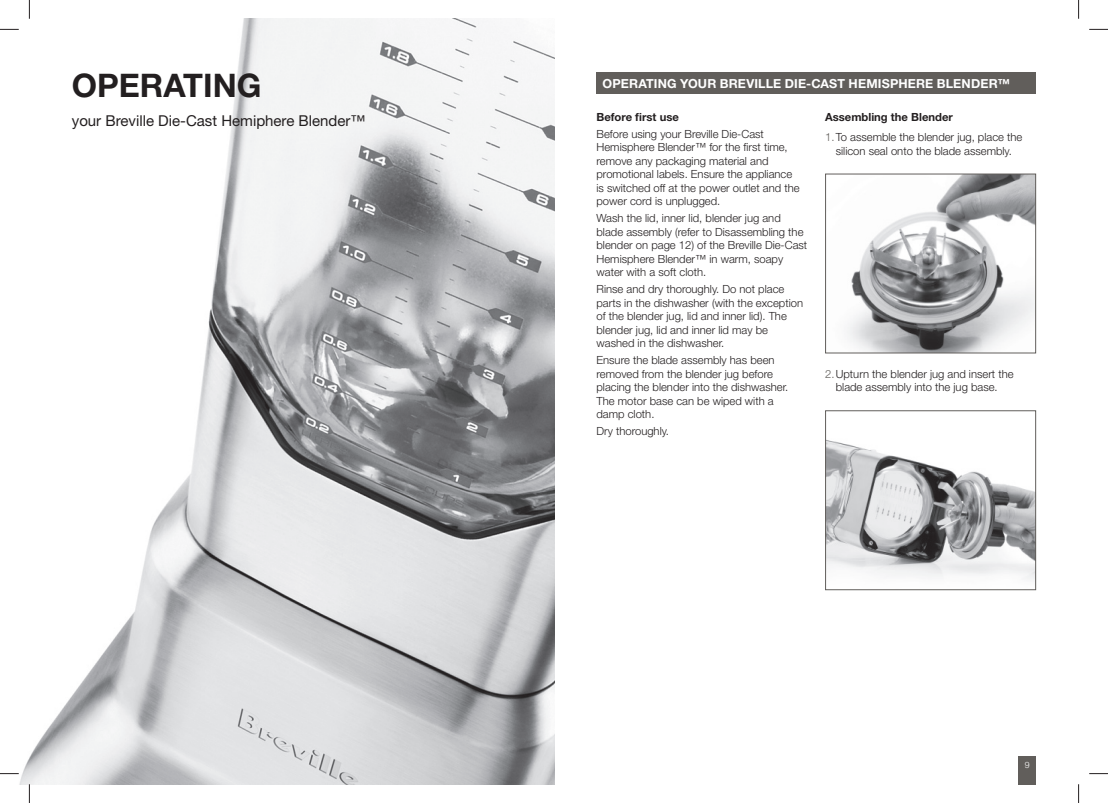
<style>
.page{position:relative;width:1108px;height:803px;background:#fff}
.page>*{position:absolute;margin:0;border:0;box-sizing:border-box;transform-origin:0 0}
.t1{font:700 32.5px "Helvetica Neue";color:#231f20}
.t2{font:15px "Helvetica Neue";color:#231f20}
.t3{font:700 12.5px "Helvetica Neue";letter-spacing:.01em;color:#fff}
.t4{font:300 11.25px/13.5px "Helvetica Neue";color:#231f20}
.t5{font:700 11.25px "Helvetica Neue";color:#231f20}
.t6{font:300 8.75px "Helvetica Neue";color:#fff}
.s1{color:#615e5b}
</style>
<div class="page">
<div style="left:1018px;top:756px;width:18px;height:28px;background:#615e5b"></div>
<img style="left:19px;top:19px;width:535px;height:765px">
<div style="left:596px;top:72px;width:440px;height:21px;background:#615e5b"></div>
<img style="left:847px;top:176px;width:187px;height:175px">
<div style="left:825px;top:174px;width:211px;height:179px;border:1px solid #615e5b"></div>
<img style="left:827px;top:440px;width:207px;height:140px">
<div style="left:825px;top:410px;width:211px;height:180px;border:1px solid #615e5b"></div>
<svg style="left:0;top:29px;width:19px;height:1px"></svg>
<svg style="left:1089px;top:29px;width:19px;height:1px"></svg>
<svg style="left:0;top:773px;width:19px;height:1px"></svg>
<svg style="left:1089px;top:773px;width:19px;height:1px"></svg>
<svg style="left:29px;top:0;width:1px;height:19px"></svg>
<svg style="left:29px;top:784px;width:1px;height:19px"></svg>
<svg style="left:1078px;top:0;width:1px;height:19px"></svg>
<svg style="left:1078px;top:784px;width:1px;height:19px"></svg>
<h1 class="t1" style="left:72px;top:74px;width:191px">OPERATING</h1>
<h2 class="t2" style="left:72px;top:115px;width:295px">your Breville Die-Cast Hemiphere Blender™</h2>
<p class="t3" style="left:602px;top:79px;width:409px">OPERATING YOUR BREVILLE DIE-CAST HEMISPHERE BLENDER™</p>
<p class="t5" style="left:596px;top:113px;width:84px">Before first use</p>
<p class="t4" style="left:596px;top:128px;width:204px">Before using your Breville Die-Cast Hemisphere Blender™ for the first time, remove any packaging material and promotional labels. Ensure the appliance is switched off at the power outlet and the power cord is unplugged.</p>
<p class="t4" style="left:596px;top:213px;width:212px">Wash the lid, inner lid, blender jug and blade assembly (refer to Disassembling the blender on page 12) of the Breville Die-Cast Hemisphere Blender™ in warm, soapy water with a soft cloth.</p>
<p class="t4" style="left:596px;top:284px;width:208px">Rinse and dry thoroughly. Do not place parts in the dishwasher (with the exception of the blender jug, lid and inner lid). The blender jug, lid and inner lid may be washed in the dishwasher.</p>
<p class="t4" style="left:596px;top:355px;width:193px">Ensure the blade assembly has been removed from the blender jug before placing the blender into the dishwasher.<br>The motor base can be wiped with a damp cloth.</p>
<p class="t4" style="left:596px;top:426px;width:74px">Dry thoroughly.</p>
<p class="t5" style="left:825px;top:113px;width:129px">Assembling the Blender</p>
<p class="t4" style="left:825px;top:132px;width:199px;text-align:center"><span class="s1">1.</span> To assemble the blender jug, place the silicon seal onto the blade assembly.</p>
<p class="t4" style="left:825px;top:368px;width:190px;text-align:center"><span class="s1">2.</span> Upturn the blender jug and insert the blade assembly into the jug base.</p>
<p class="t6" style="left:1024px;top:762px;width:6px">9</p>
</div>
